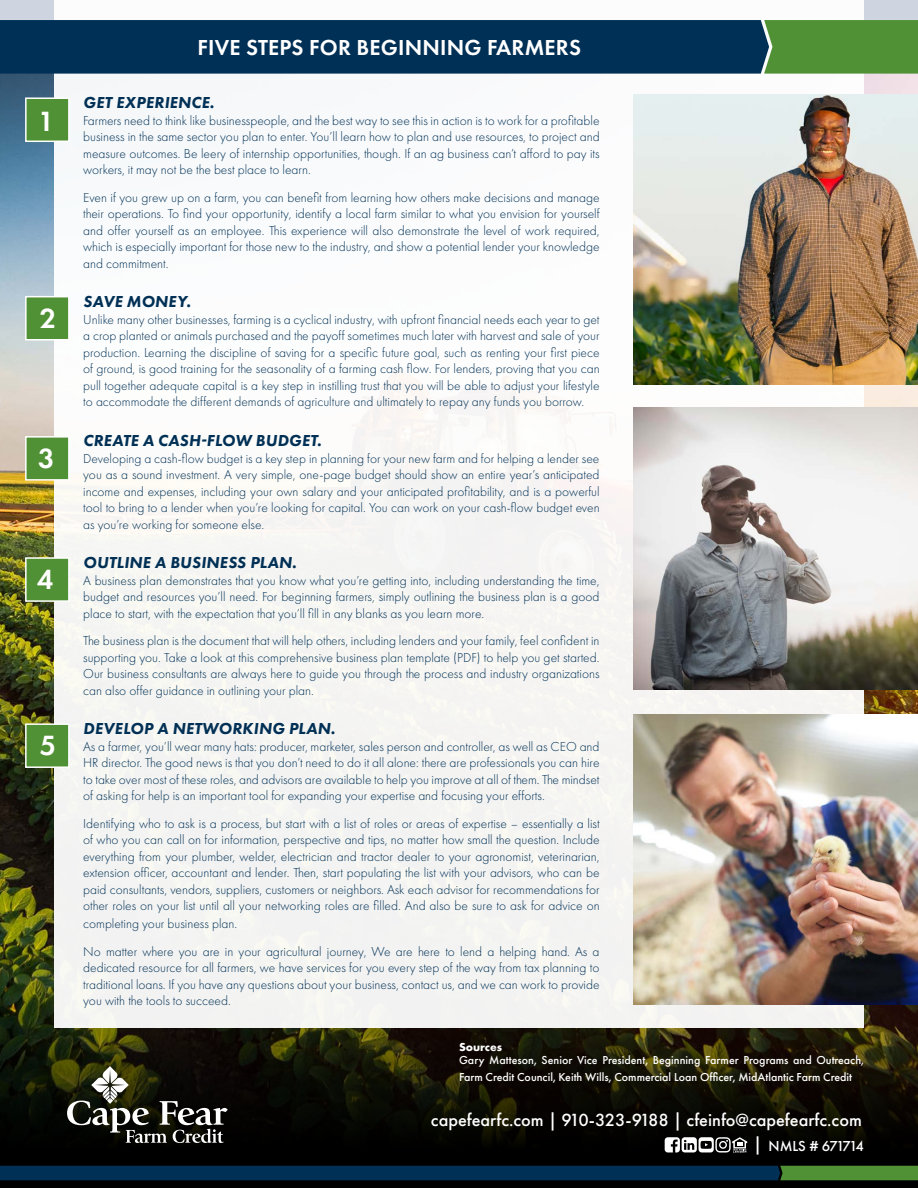
<style>
.page{position:relative;width:918px;height:1188px;background:#fff}
.page>*{position:absolute;margin:0;border:0;box-sizing:border-box;transform-origin:0 0}
.t1{font:600 28.8px "Futura PT";color:#fff}
.Headline{font:600 22.5px "Futura PT";letter-spacing:.01em;color:#fff}
.t2{font:500 18.3px "Futura PT";color:#fff}
.HeadlineCapItalic{font:italic 800 16.5px "Futura PT";letter-spacing:.01em;color:#003055}
.t3{font:500 15px "Futura PT";letter-spacing:-.095em;color:#fff}
.Body{font:300 13.5px/16.5px "Futura PT";color:#003055;text-align:justify}
.Body-2{font:500 12px/16.5px "Futura PT";color:#fff}
.Body-3{font:700 12px "Futura PT";color:#fff}
</style>
<div class="page">
<img style="left:0;top:74px;width:918px;height:897px">
<svg style="left:0;top:971px;width:918px;height:217px;background:#121106"></svg>
<div style="left:54px;top:0;width:810px;height:1027px;background:#f7f7f4"></div>
<svg style="left:0;top:20px;width:918px;height:54px;background:#0f4152"></svg>
<svg style="left:0;top:1166px;width:918px;height:14px;background:#0b3e50"></svg>
<svg style="left:665px;top:1137px;width:82px;height:16px"></svg>
<div style="left:64px;top:1064px;width:171px;height:87px;background:#000"></div>
<svg style="left:67px;top:1066px;width:161px;height:77px"></svg>
<img style="left:633px;top:94px;width:285px;height:290px">
<img style="left:633px;top:407px;width:285px;height:283px">
<img style="left:633px;top:715px;width:285px;height:290px">
<svg style="left:24px;top:97px;width:45px;height:46px;background:#659c52"></svg>
<svg style="left:24px;top:295px;width:45px;height:46px;background:#6ba155"></svg>
<svg style="left:24px;top:435px;width:45px;height:46px;background:#6ba052"></svg>
<svg style="left:24px;top:557px;width:45px;height:46px;background:#669c4d"></svg>
<svg style="left:24px;top:723px;width:45px;height:46px;background:#659a4c"></svg>
<p class="t1" style="left:38px;top:103px;width:18px">1</p>
<p class="t1" style="left:40px;top:300px;width:18px">2</p>
<p class="t1" style="left:38px;top:440px;width:18px">3</p>
<p class="t1" style="left:37px;top:561px;width:18px">4</p>
<p class="t1" style="left:40px;top:727px;width:18px">5</p>
<p class="Headline" style="left:197px;top:34px;width:385px">FIVE STEPS FOR BEGINNING FARMERS</p>
<p class="HeadlineCapItalic" style="left:83px;top:93px;width:132px">GET EXPERIENCE.</p>
<p class="Body" style="left:83px;top:112px;width:518px">Farmers need to think like businesspeople, and the best way to see this in action is to work for a profitable business in the same sector you plan to enter. You’ll learn how to plan and use resources, to project and measure outcomes. Be leery of internship opportunities, though. If an ag business can’t afford to pay its workers, it may not be the best place to learn.</p>
<p class="Body" style="left:83px;top:189px;width:518px">Even if you grew up on a farm, you can benefit from learning how others make decisions and manage their operations. To find your opportunity, identify a local farm similar to what you envision for yourself and offer yourself as an employee. This experience will also demonstrate the level of work required, which is especially important for those new to the industry, and show a potential lender your knowledge and commitment.</p>
<p class="HeadlineCapItalic" style="left:83px;top:292px;width:109px">SAVE MONEY.</p>
<p class="Body" style="left:83px;top:311px;width:518px">Unlike many other businesses, farming is a cyclical industry, with upfront financial needs each year to get a crop planted or animals purchased and the payoff sometimes much later with harvest and sale of your production. Learning the discipline of saving for a specific future goal, such as renting your first piece of ground, is good training for the seasonality of a farming cash flow. For lenders, proving that you can pull together adequate capital is a key step in instilling trust that you will be able to adjust your lifestyle to accommodate the different demands of agriculture and ultimately to repay any funds you borrow.</p>
<p class="HeadlineCapItalic" style="left:83px;top:430px;width:240px">CREATE A CASH-FLOW BUDGET.</p>
<p class="Body" style="left:83px;top:450px;width:518px">Developing a cash-flow budget is a key step in planning for your new farm and for helping a lender see you as a sound investment. A very simple, one-page budget should show an entire year’s anticipated income and expenses, including your own salary and your anticipated profitability, and is a powerful tool to bring to a lender when you’re looking for capital. You can work on your cash-flow budget even as you’re working for someone else.</p>
<p class="HeadlineCapItalic" style="left:83px;top:553px;width:215px">OUTLINE A BUSINESS PLAN.</p>
<p class="Body" style="left:83px;top:572px;width:518px">A business plan demonstrates that you know what you’re getting into, including understanding the time, budget and resources you’ll need. For beginning farmers, simply outlining the business plan is a good place to start, with the expectation that you’ll fill in any blanks as you learn more.</p>
<p class="Body" style="left:83px;top:633px;width:518px">The business plan is the document that will help others, including lenders and your family, feel confident in supporting you. Take a look at this comprehensive business plan template (PDF) to help you get started.<br>Our business consultants are always here to guide you through the process and industry organizations can also offer guidance in outlining your plan.</p>
<p class="HeadlineCapItalic" style="left:83px;top:719px;width:253px">DEVELOP A NETWORKING PLAN.</p>
<p class="Body" style="left:83px;top:738px;width:518px">As a farmer, you’ll wear many hats: producer, marketer, sales person and controller, as well as CEO and HR director. The good news is that you don’t need to do it all alone: there are professionals you can hire to take over most of these roles, and advisors are available to help you improve at all of them. The mindset of asking for help is an important tool for expanding your expertise and focusing your efforts.</p>
<p class="Body" style="left:83px;top:815px;width:518px">Identifying who to ask is a process, but start with a list of roles or areas of expertise – essentially a list of who you can call on for information, perspective and tips, no matter how small the question. Include everything from your plumber, welder, electrician and tractor dealer to your agronomist, veterinarian, extension officer, accountant and lender. Then, start populating the list with your advisors, who can be paid consultants, vendors, suppliers, customers or neighbors. Ask each advisor for recommendations for other roles on your list until all your networking roles are filled. And also be sure to ask for advice on</p>
<p class="Body" style="left:83px;top:916px;width:155px">completing your business plan.</p>
<p class="Body" style="left:83px;top:943px;width:518px">No matter where you are in your agricultural journey, We are here to lend a helping hand. As a dedicated resource for all farmers, we have services for you every step of the way from tax planning to traditional loans. If you have any questions about your business, contact us, and we can work to provide you with the tools to succeed.</p>
<p class="Body-3" style="left:459px;top:1039px;width:45px">Sources</p>
<p class="Body-2" style="left:459px;top:1052px;width:407px">Gary Matteson, Senior Vice President, Beginning Farmer Programs and Outreach,<br>Farm Credit Council, Keith Wills, Commercial Loan Officer, MidAtlantic Farm Credit</p>
<p class="t2" style="left:431px;top:1109px;width:432px">capefearfc.com | 910-323-9188 | cfeinfo@capefearfc.com</p>
<p class="t2" style="left:753px;top:1133px;width:11px">|</p>
<p class="t3" style="left:769px;top:1137px;width:97px">NMLS # 671714</p>
</div>
